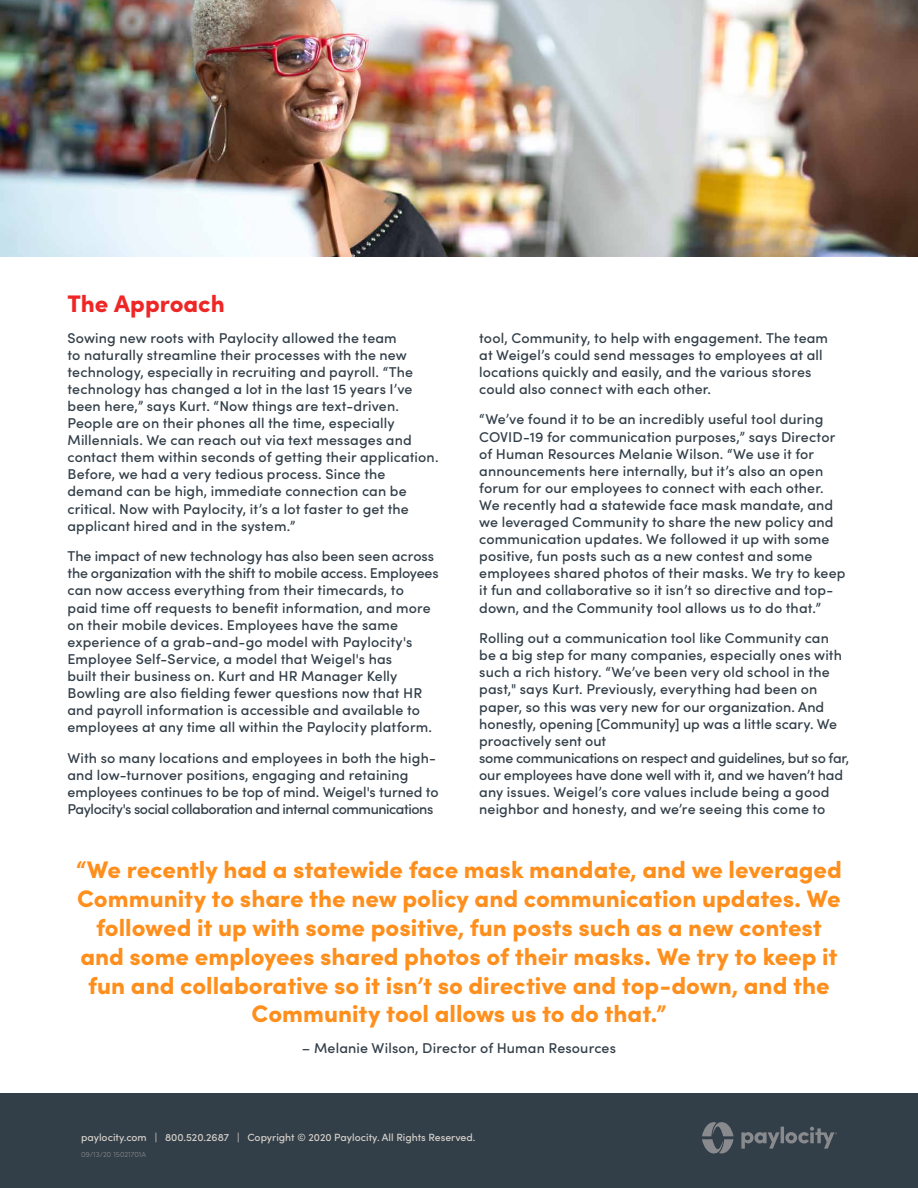
<style>
.page{position:relative;width:918px;height:1188px;background:#fff}
.page>*{position:absolute;margin:0;border:0;box-sizing:border-box;transform-origin:0 0}
.t1{font:900 24px/28.8px "Sofia Pro";color:#ff8f1c;text-align:center}
.t2{font:900 24px "Sofia Pro";color:#ee2626}
.t3{font:500 14.25px/17.1px "Sofia Pro";letter-spacing:.01em;color:#323e48}
.t4{font:500 10.5px "Sofia Pro";color:#d6d1ca}
.t5{font:300 7.5px "Sofia Pro";color:#898a8d}
</style>
<div class="page">
<div style="left:0;top:1094px;width:918px;height:94px;background:#323e48"></div>
<svg style="left:702px;top:1122px;width:32px;height:31px"></svg>
<svg style="left:741px;top:1127px;width:96px;height:22px"></svg>
<img style="left:0;top:0;width:918px;height:256px">
<h1 class="t2" style="left:68px;top:285px;width:159px">The Approach</h1>
<p class="t3" style="left:68px;top:328px;width:373px">Sowing new roots with Paylocity allowed the team<br>to naturally streamline their processes with the new technology, especially in recruiting and payroll. “The technology has changed a lot in the last 15 years I’ve been here,” says Kurt. “Now things are text-driven.<br>People are on their phones all the time, especially Millennials. We can reach out via text messages and contact them within seconds of getting their application.<br>Before, we had a very tedious process. Since the demand can be high, immediate connection can be critical. Now with Paylocity, it’s a lot faster to get the applicant hired and in the system.”</p>
<p class="t3" style="left:68px;top:547px;width:373px">The impact of new technology has also been seen across the organization with the shift to mobile access. Employees can now access everything from their timecards, to<br>paid time off requests to benefit information, and more on their mobile devices. Employees have the same experience of a grab-and-go model with Paylocity's Employee Self-Service, a model that Weigel's has<br>built their business on. Kurt and HR Manager Kelly Bowling are also fielding fewer questions now that HR and payroll information is accessible and available to employees at any time all within the Paylocity platform.</p>
<p class="t3" style="left:68px;top:748px;width:373px">With so many locations and employees in both the high&shy;and low-turnover positions, engaging and retaining employees continues to be top of mind. Weigel's turned to Paylocity's social collaboration and internal communications</p>
<p class="t3" style="left:479px;top:328px;width:350px">tool, Community, to help with engagement. The team at Weigel’s could send messages to employees at all locations quickly and easily, and the various stores could also connect with each other.</p>
<p class="t3" style="left:479px;top:410px;width:368px">“We’ve found it to be an incredibly useful tool during COVID-19 for communication purposes,” says Director of Human Resources Melanie Wilson. “We use it for announcements here internally, but it’s also an open forum for our employees to connect with each other.<br>We recently had a statewide face mask mandate, and we leveraged Community to share the new policy and communication updates. We followed it up with some positive, fun posts such as a new contest and some employees shared photos of their masks. We try to keep it fun and collaborative so it isn’t so directive and top&shy;down, and the Community tool allows us to do that.”</p>
<p class="t3" style="left:479px;top:629px;width:371px">Rolling out a communication tool like Community can be a big step for many companies, especially ones with such a rich history. “We’ve been very old school in the past," says Kurt. Previously, everything had been on paper, so this was very new for our organization. And honestly, opening [Community] up was a little scary. We proactively sent out<br>some communications on respect and guidelines, but so far, our employees have done well with it, and we haven’t had any issues. Weigel’s core values include being a good neighbor and honesty, and we’re seeing this come to</p>
<p class="t1" style="left:76px;top:853px;width:767px">“We recently had a statewide face mask mandate, and we leveraged Community to share the new policy and communication updates. We followed it up with some positive, fun posts such as a new contest and some employees shared photos of their masks. We try to keep it fun and collaborative so it isn’t so directive and top-down, and the Community tool allows us to do that.”</p>
<p class="t3" style="left:302px;top:1039px;width:316px">– Melanie Wilson, Director of Human Resources</p>
<p class="t4" style="left:81px;top:1130px;width:396px">paylocity.com | 800.520.2687 | Copyright © 2020 Paylocity. All Rights Reserved.</p>
<p class="t5" style="left:81px;top:1149px;width:66px">09/13/20 15021701A</p>
</div>
